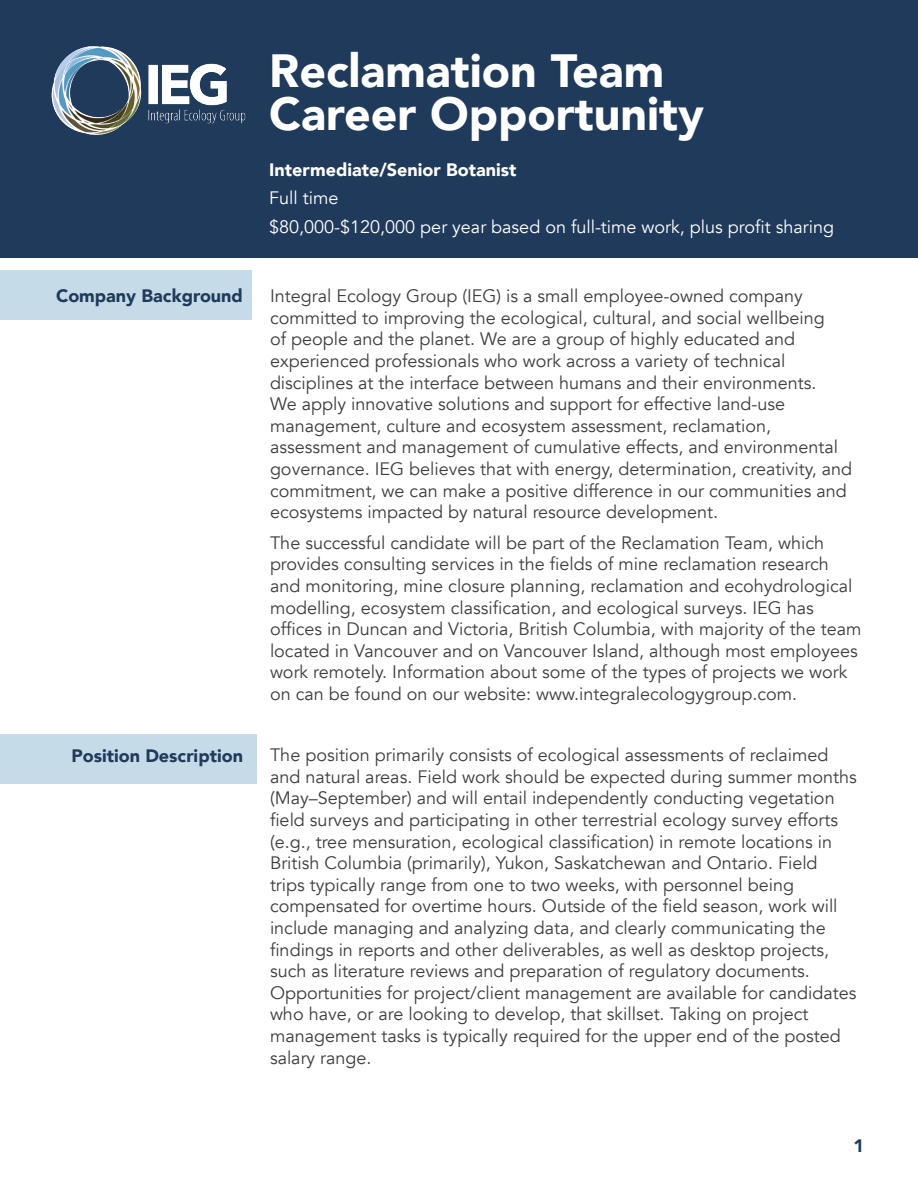
<style>
.page{position:relative;width:918px;height:1188px;background:#fff}
.page>*{position:absolute;margin:0;border:0;box-sizing:border-box;transform-origin:0 0}
.t1{font:900 46.5px/43.5px "Avenir";color:#fff}
.t2{font:18px/21.6px "Avenir";color:#3e3e3f}
.t3{font:18px "Avenir";color:#fff}
.t4{font:900 18px "Avenir";color:#203a5c}
.t5{font:900 18px "Avenir";color:#fff}
</style>
<div class="page">
<div style="left:0;top:270px;width:252px;height:50px;background:#c6dbe8"></div>
<div style="left:0;top:735px;width:256px;height:49px;background:#c6dbe8"></div>
<div style="left:0;top:0;width:918px;height:257px;background:#203a5c"></div>
<img style="left:51px;top:46px;width:195px;height:89px">
<p class="t4" style="left:56px;top:281px;width:188px">Company Background</p>
<p class="t4" style="left:71px;top:740px;width:173px">Position Description</p>
<p class="t1" style="left:269px;top:48px;width:436px">Reclamation Team<br>Career Opportunity</p>
<p class="t5" style="left:269px;top:154px;width:249px">Intermediate/Senior Botanist</p>
<p class="t3" style="left:269px;top:187px;width:71px">Full time</p>
<p class="t3" style="left:269px;top:216px;width:567px">$80,000-$120,000 per year based on full-time work, plus profit sharing</p>
<p class="t2" style="left:270px;top:286px;width:584px">Integral Ecology Group (IEG) is a small employee-owned company committed to improving the ecological, cultural, and social wellbeing<br>of people and the planet. We are a group of highly educated and experienced professionals who work across a variety of technical disciplines at the interface between humans and their environments.<br>We apply innovative solutions and support for effective land-use management, culture and ecosystem assessment, reclamation, assessment and management of cumulative effects, and environmental governance. IEG believes that with energy, determination, creativity, and commitment, we can make a positive difference in our communities and ecosystems impacted by natural resource development.</p>
<p class="t2" style="left:270px;top:532px;width:593px">The successful candidate will be part of the Reclamation Team, which provides consulting services in the fields of mine reclamation research and monitoring, mine closure planning, reclamation and ecohydrological modelling, ecosystem classification, and ecological surveys. IEG has offices in Duncan and Victoria, British Columbia, with majority of the team located in Vancouver and on Vancouver Island, although most employees work remotely. Information about some of the types of projects we work on can be found on our website: www.integralecologygroup.com.</p>
<p class="t2" style="left:270px;top:745px;width:588px">The position primarily consists of ecological assessments of reclaimed and natural areas. Field work should be expected during summer months (May–September) and will entail independently conducting vegetation field surveys and participating in other terrestrial ecology survey efforts (e.g., tree mensuration, ecological classification) in remote locations in British Columbia (primarily), Yukon, Saskatchewan and Ontario. Field trips typically range from one to two weeks, with personnel being compensated for overtime hours. Outside of the field season, work will include managing and analyzing data, and clearly communicating the findings in reports and other deliverables, as well as desktop projects, such as literature reviews and preparation of regulatory documents.<br>Opportunities for project/client management are available for candidates who have, or are looking to develop, that skillset. Taking on project management tasks is typically required for the upper end of the posted salary range.</p>
<p class="t4" style="left:853px;top:1130px;width:12px">1</p>
</div>
